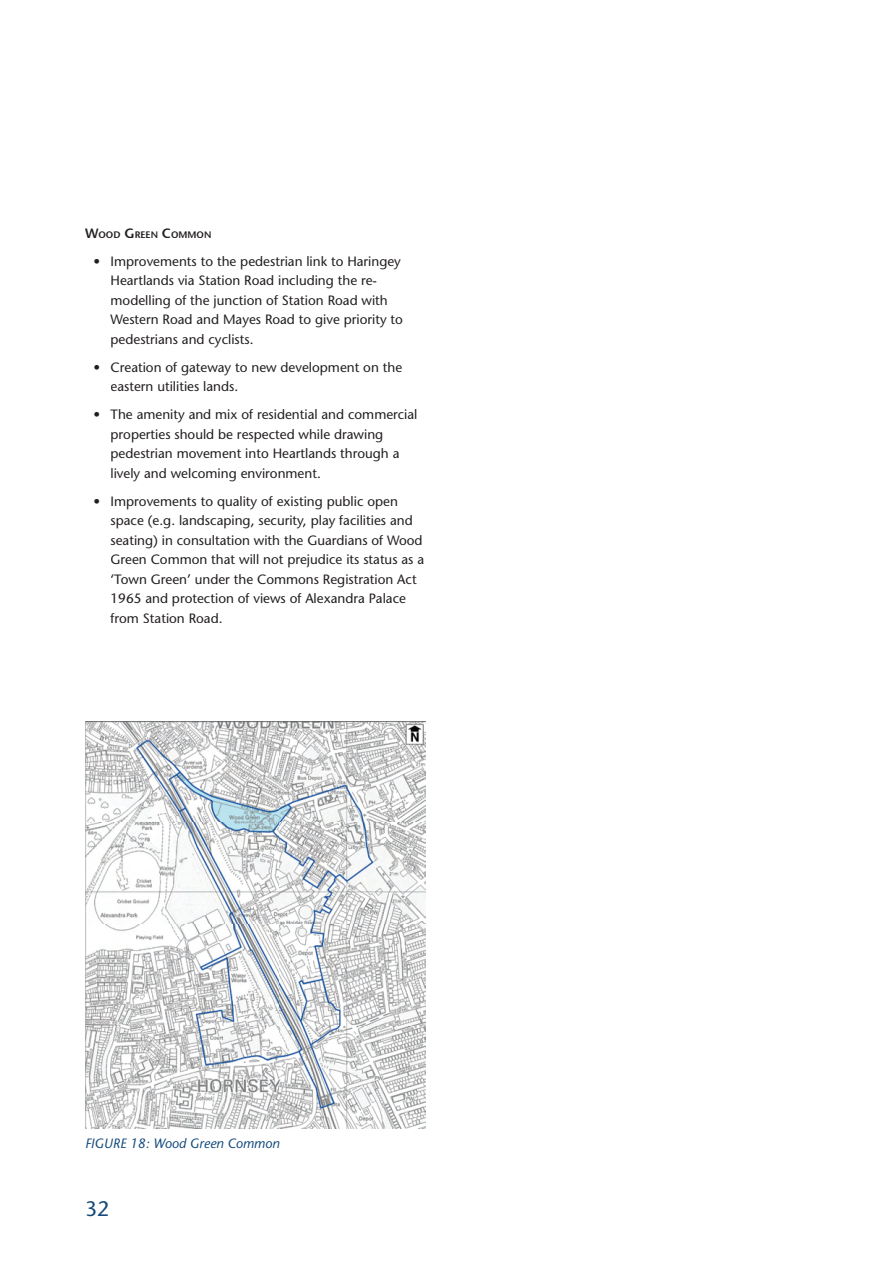
<style>
.page{position:relative;width:893px;height:1263px;background:#fff}
.page>*{position:absolute;margin:0;border:0;box-sizing:border-box;transform-origin:0 0}
.t1{font:21px "Stone Sans";color:#144a7c}
.t2{font:13.5px/19.5px "Stone Sans";color:#231f20}
.t3{font:italic 13.5px "Stone Sans";color:#144a7c}
.t4{font:600 9.45px "Stone Sans";color:#231f20}
.s1{font-size:13.5px}
</style>
<div class="page">
<img style="left:85px;top:721px;width:340px;height:407px">
<p class="t4" style="left:85px;top:229px;width:128px"><span class="s1">W</span>OOD <span class="s1">G</span>REEN <span class="s1">C</span>OMMON</p>
<p class="t2" style="left:111px;top:251px;width:294px;text-indent:-17px">• Improvements to the pedestrian link to Haringey Heartlands via Station Road including the re&shy;modelling of the junction of Station Road with Western Road and Mayes Road to give priority to pedestrians and cyclists.</p>
<p class="t2" style="left:111px;top:357px;width:293px;text-indent:-17px">• Creation of gateway to new development on the eastern utilities lands.</p>
<p class="t2" style="left:111px;top:405px;width:308px;text-indent:-17px">• The amenity and mix of residential and commercial properties should be respected while drawing pedestrian movement into Heartlands through a lively and welcoming environment.</p>
<p class="t2" style="left:111px;top:491px;width:315px;text-indent:-17px">• Improvements to quality of existing public open space (e.g. landscaping, security, play facilities and seating) in consultation with the Guardians of Wood Green Common that will not prejudice its status as a ‘Town Green’ under the Commons Registration Act 1965 and protection of views of Alexandra Palace from Station Road.</p>
<p class="t3" style="left:85px;top:1135px;width:196px">FIGURE 18: Wood Green Common</p>
<h1 class="t1" style="left:85px;top:1197px;width:26px">32</h1>
</div>
